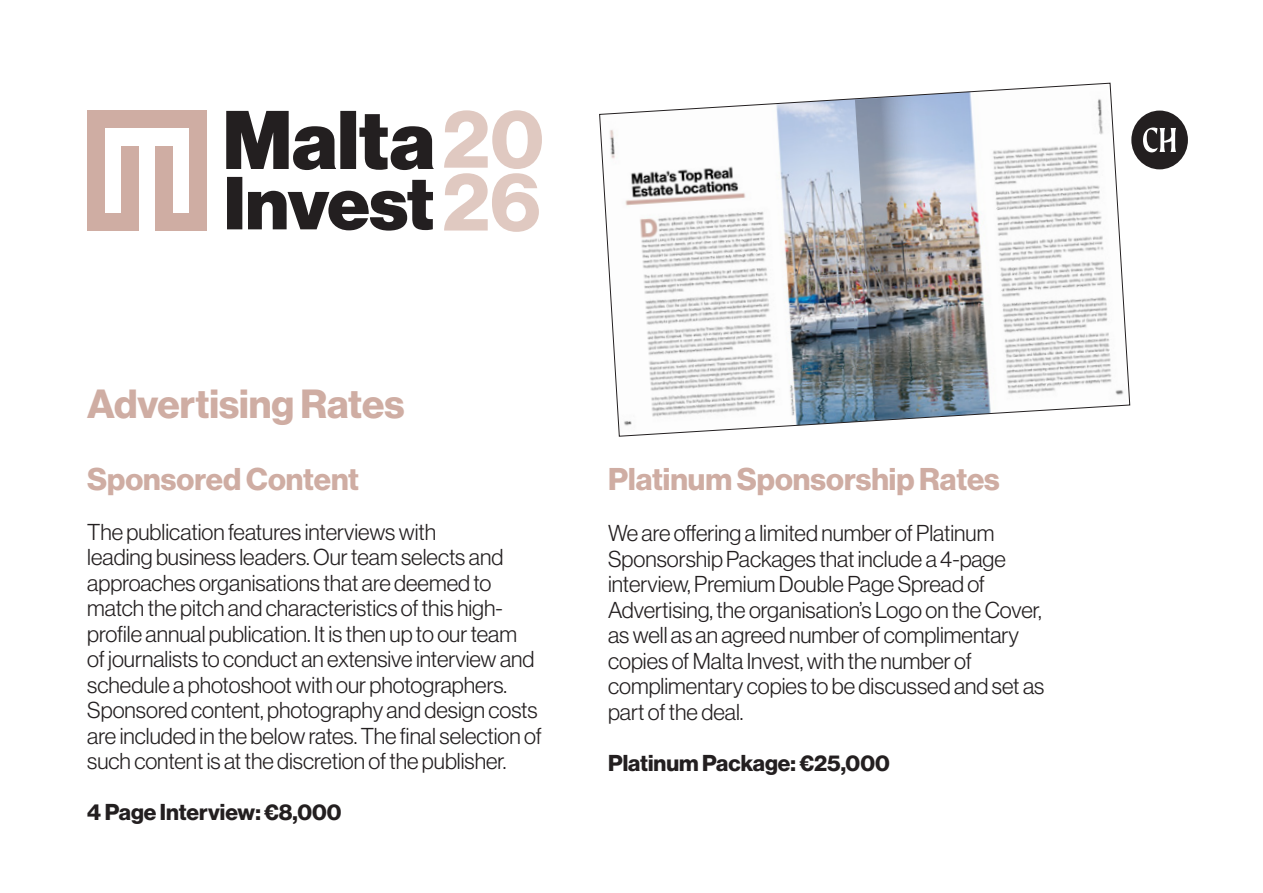
<style>
.page{position:relative;width:1263px;height:893px;background:#fff}
.page>*{position:absolute;margin:0;border:0;box-sizing:border-box;transform-origin:0 0}
.t1{font:81.9px/62.8px "N Haas Grotesk DS Pro 75 Bd";color:#e0c9c1}
.t2{font:39.75px "N Haas Grotesk DS Pro 75 Bd";color:#cfada3}
.t3{font:30.75px "N Haas Grotesk DS Pro 75 Bd";color:#cfada3}
.t4{font:22.5px/25.5px "N Haas Grotesk DS Pro 45 Lt";color:#231f20}
.t5{font:22.5px "N Haas Grotesk DS Pro 75 Bd";color:#231f20}
</style>
<div class="page">
<svg style="left:599px;top:83px;width:531px;height:354px"></svg>
<img style="left:855px;top:95px;width:85px;height:325px">
<svg style="left:1131px;top:111px;width:57px;height:58px"></svg>
<svg style="left:227px;top:177px;width:206px;height:54px"></svg>
<svg style="left:226px;top:111px;width:208px;height:59px"></svg>
<div style="left:87px;top:111px;width:17px;height:120px;background:#cfada3"></div>
<div style="left:87px;top:111px;width:120px;height:17px;background:#cfada3"></div>
<div style="left:190px;top:111px;width:17px;height:120px;background:#cfada3"></div>
<div style="left:87px;top:213px;width:52px;height:18px;background:#cfada3"></div>
<div style="left:156px;top:213px;width:51px;height:18px;background:#cfada3"></div>
<div style="left:121px;top:146px;width:18px;height:85px;background:#cfada3"></div>
<div style="left:156px;top:146px;width:17px;height:85px;background:#cfada3"></div>
<h1 class="t1" style="left:442px;top:109px;width:103px">20<br>26</h1>
<h2 class="t2" style="left:87px;top:381px;width:319px">Advertising Rates</h2>
<h3 class="t3" style="left:87px;top:461px;width:273px">Sponsored Content</h3>
<p class="t4" style="left:87px;top:519px;width:456px">The publication features interviews with<br>leading business leaders. Our team selects and approaches organisations that are deemed to match the pitch and characteristics of this high&shy;profile annual publication. It is then up to our team<br>of journalists to conduct an extensive interview and schedule a photoshoot with our photographers.<br>Sponsored content, photography and design costs are included in the below rates. The final selection of such content is at the discretion of the publisher.</p>
<p class="t5" style="left:87px;top:799px;width:256px">4 Page Interview: €8,000</p>
<h3 class="t3" style="left:608px;top:461px;width:393px">Platinum Sponsorship Rates</h3>
<p class="t4" style="left:608px;top:520px;width:438px">We are offering a limited number of Platinum Sponsorship Packages that include a 4-page interview, Premium Double Page Spread of Advertising, the organisation’s Logo on the Cover, as well as an agreed number of complimentary copies of Malta Invest, with the number of complimentary copies to be discussed and set as part of the deal.</p>
<p class="t5" style="left:608px;top:749px;width:283px">Platinum Package: €25,000</p>
</div>
